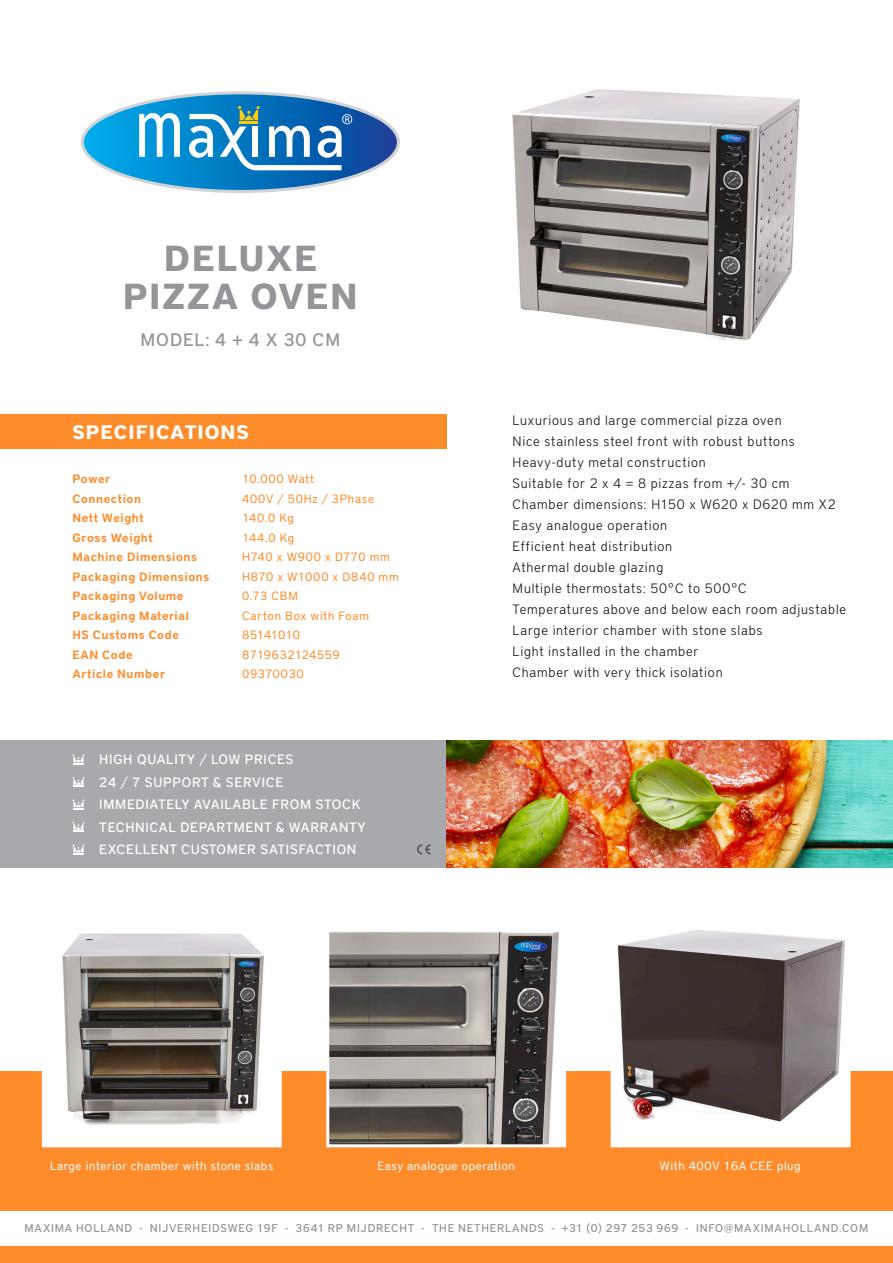
<style>
.page{position:relative;width:893px;height:1263px;background:#fff}
.page>*{position:absolute;margin:0;border:0;box-sizing:border-box;transform-origin:0 0}
.t1{font:700 36px "District Pro";letter-spacing:.045em;color:#939598}
.t2{font:700 19.5px "District Pro";letter-spacing:.05em;color:#fff}
.t3{font:500 18px "District Pro";letter-spacing:.05em;color:#939598}
.t4{font:300 13.5px "District Pro";letter-spacing:.055em;color:#231f20}
.t5{font:500 13.5px "District Pro";letter-spacing:.05em;color:#fff}
.t6{font:600 12px "District Pro";letter-spacing:.05em;color:#ff8c2b}
.t7{font:12px "District Pro";letter-spacing:.055em;color:#ff8c2b}
.t8{font:12px "District Pro";letter-spacing:.05em;color:#fff}
.t9{font:12px "District Pro";letter-spacing:.01em;color:#ff8c2b}
.t10{font:500 11.25px "District Pro";letter-spacing:.07em;color:#939598}
</style>
<div class="page">
<div style="left:0;top:740px;width:446px;height:128px;background:#a8a9ad"></div>
<div style="left:0;top:1071px;width:893px;height:192px;background:#ff8c2b"></div>
<div style="left:0;top:415px;width:446px;height:34px;background:#ff8c2b"></div>
<svg style="left:82px;top:93px;width:316px;height:99px"></svg>
<div style="left:0;top:1211px;width:893px;height:34px;background:#fff"></div>
<svg style="left:73px;top:754px;width:11px;height:10px"></svg>
<svg style="left:73px;top:777px;width:11px;height:10px"></svg>
<svg style="left:73px;top:799px;width:11px;height:10px"></svg>
<svg style="left:73px;top:844px;width:11px;height:10px"></svg>
<svg style="left:73px;top:822px;width:11px;height:10px"></svg>
<svg style="left:417px;top:844px;width:14px;height:10px"></svg>
<svg style="left:41px;top:933px;width:241px;height:215px;background:#a09c97"></svg>
<img style="left:512px;top:89px;width:288px;height:252px">
<svg style="left:326px;top:931px;width:241px;height:217px;background:#86817d"></svg>
<svg style="left:610px;top:930px;width:241px;height:218px;background:#8d8584"></svg>
<img style="left:446px;top:740px;width:447px;height:128px">
<p class="t1" style="left:164px;top:232px;width:155px">DELUXE</p>
<p class="t1" style="left:123px;top:270px;width:236px">PIZZA OVEN</p>
<p class="t3" style="left:141px;top:328px;width:201px">MODEL: 4 + 4 X 30 CM</p>
<p class="t2" style="left:73px;top:418px;width:178px">SPECIFICATIONS</p>
<p class="t6" style="left:73px;top:471px;width:39px">Power</p>
<p class="t6" style="left:73px;top:490px;width:70px">Connection</p>
<p class="t6" style="left:73px;top:510px;width:73px">Nett Weight</p>
<p class="t6" style="left:73px;top:529px;width:82px">Gross Weight</p>
<p class="t6" style="left:73px;top:549px;width:126px">Machine Dimensions</p>
<p class="t6" style="left:73px;top:568px;width:138px">Packaging Dimensions</p>
<p class="t6" style="left:73px;top:588px;width:112px">Packaging Volume</p>
<p class="t6" style="left:73px;top:607px;width:118px">Packaging Material</p>
<p class="t6" style="left:73px;top:627px;width:108px">HS Customs Code</p>
<p class="t6" style="left:73px;top:646px;width:62px">EAN Code</p>
<p class="t6" style="left:73px;top:666px;width:94px">Article Number</p>
<p class="t7" style="left:242px;top:471px;width:74px">10.000 Watt</p>
<p class="t7" style="left:242px;top:490px;width:134px">400V / 50Hz / 3Phase</p>
<p class="t7" style="left:242px;top:510px;width:53px">140.0 Kg</p>
<p class="t7" style="left:242px;top:529px;width:54px">144.0 Kg</p>
<p class="t7" style="left:242px;top:549px;width:149px">H740 x W900 x D770 mm</p>
<p class="t7" style="left:242px;top:568px;width:158px">H870 x W1000 x D840 mm</p>
<p class="t7" style="left:242px;top:588px;width:57px">0.73 CBM</p>
<p class="t7" style="left:242px;top:607px;width:129px">Carton Box with Foam</p>
<p class="t9" style="left:242px;top:627px;width:59px">85141010</p>
<p class="t7" style="left:242px;top:646px;width:99px">8719632124559</p>
<p class="t7" style="left:242px;top:666px;width:63px">09370030</p>
<p class="t5" style="left:99px;top:750px;width:196px">HIGH QUALITY / LOW PRICES</p>
<p class="t5" style="left:99px;top:773px;width:186px">24 / 7 SUPPORT &amp; SERVICE</p>
<p class="t5" style="left:99px;top:795px;width:263px">IMMEDIATELY AVAILABLE FROM STOCK</p>
<p class="t5" style="left:99px;top:818px;width:268px">TECHNICAL DEPARTMENT &amp; WARRANTY</p>
<p class="t5" style="left:99px;top:840px;width:259px">EXCELLENT CUSTOMER SATISFACTION</p>
<p class="t4" style="left:513px;top:411px;width:271px">Luxurious and large commercial pizza oven</p>
<p class="t4" style="left:513px;top:432px;width:284px">Nice stainless steel front with robust buttons</p>
<p class="t4" style="left:513px;top:453px;width:195px">Heavy-duty metal construction</p>
<p class="t4" style="left:513px;top:474px;width:278px">Suitable for 2 x 4 = 8 pizzas from +/- 30 cm</p>
<p class="t4" style="left:513px;top:495px;width:325px">Chamber dimensions: H150 x W620 x D620 mm X2</p>
<p class="t4" style="left:513px;top:516px;width:156px">Easy analogue operation</p>
<p class="t4" style="left:513px;top:537px;width:161px">Efficient heat distribution</p>
<p class="t4" style="left:513px;top:558px;width:152px">Athermal double glazing</p>
<p class="t4" style="left:513px;top:579px;width:236px">Multiple thermostats: 50°C to 500°C</p>
<p class="t4" style="left:513px;top:600px;width:335px">Temperatures above and below each room adjustable</p>
<p class="t4" style="left:513px;top:621px;width:251px">Large interior chamber with stone slabs</p>
<p class="t4" style="left:513px;top:642px;width:187px">Light installed in the chamber</p>
<p class="t4" style="left:513px;top:663px;width:212px">Chamber with very thick isolation</p>
<p class="t8" style="left:50px;top:1157px;width:225px">Large interior chamber with stone slabs</p>
<p class="t8" style="left:377px;top:1157px;width:139px">Easy analogue operation</p>
<p class="t8" style="left:659px;top:1157px;width:143px">With 400V 16A CEE plug</p>
<p class="t10" style="left:25px;top:1221px;width:845px">MAXIMA HOLLAND - NIJVERHEIDSWEG 19F - 3641 RP MIJDRECHT - THE NETHERLANDS - +31 (0) 297 253 969 - INFO@MAXIMAHOLLAND.COM</p>
</div>
